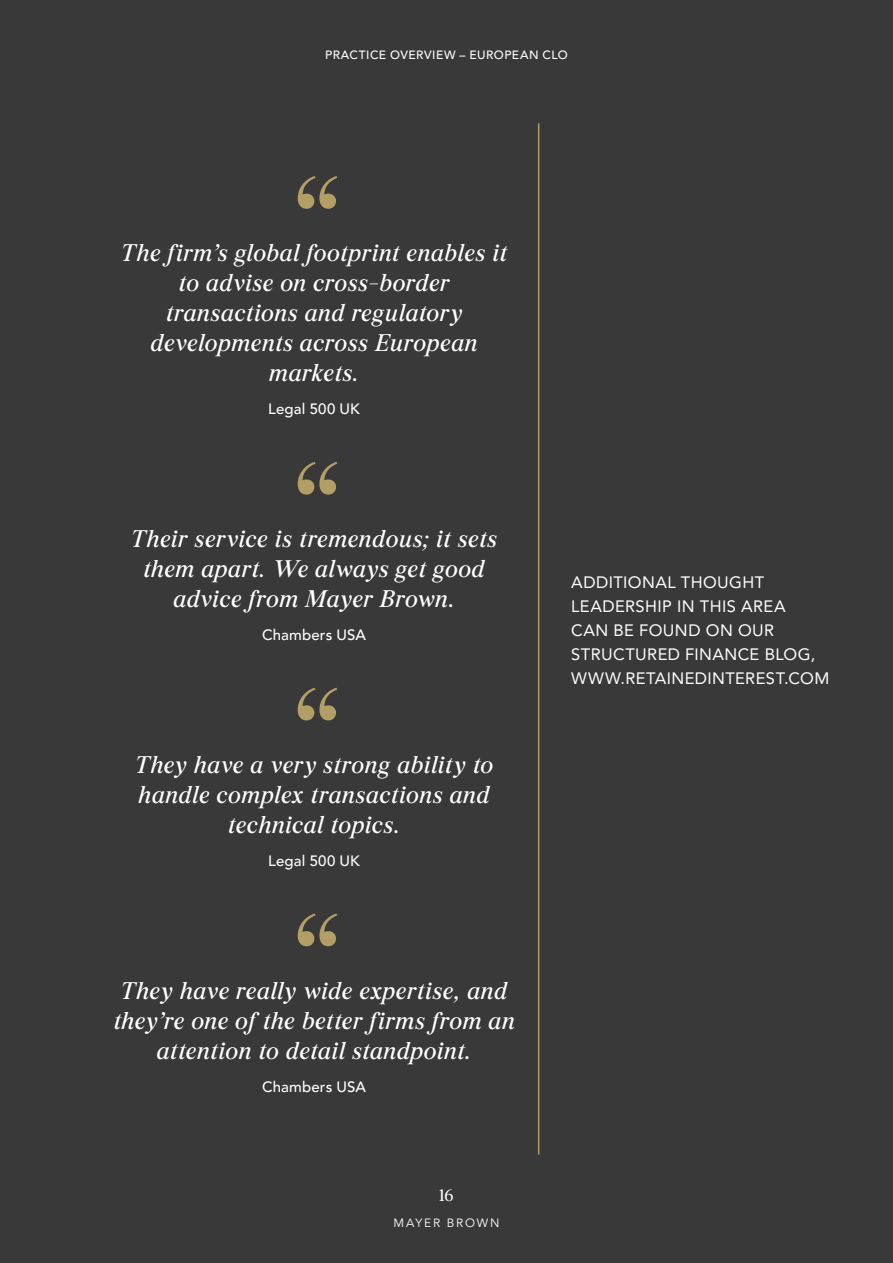
<style>
.page{position:relative;width:893px;height:1263px;background:#383938}
.page>*{position:absolute;margin:0;border:0;box-sizing:border-box;transform-origin:0 0}
.Large_Gold_Quote{font:120px "Burgess Pro";color:#b39e66}
.Qiuote_Centered_Burgess{font:italic 24px/30px "Burgess Pro";letter-spacing:.04em;color:#fff;text-align:center}
.t1{font:16.5px/24px "Avenir LT Pro";letter-spacing:.025em;color:#fff}
.Title_Large{font:16.5px "Burgess Pro";color:#fff}
.Body_copy_bold{font:500 15px "Avenir LT Pro";letter-spacing:.01em;color:#fff}
.Title_Large-2{font:500 12px "Avenir LT Pro";letter-spacing:.04em;color:#fff}
.Title_Large-3{font:12px "Avenir LT Pro";letter-spacing:.15em;color:#fff}
</style>
<div class="page">
<hr style="left:538px;top:123px;width:1px;height:1031px;background:#b39e66">
<p class="Title_Large-2" style="left:325px;top:47px;width:244px">PRACTICE OVERVIEW – EUROPEAN CLO</p>
<p class="Large_Gold_Quote" style="left:295px;top:147px;width:47px">“</p>
<p class="Qiuote_Centered_Burgess" style="left:121px;top:239px;width:387px">The firm’s global footprint enables it to advise on cross-border transactions and regulatory developments across European markets.</p>
<p class="Body_copy_bold" style="left:268px;top:400px;width:93px">Legal 500 UK</p>
<p class="Large_Gold_Quote" style="left:295px;top:433px;width:47px">“</p>
<p class="Qiuote_Centered_Burgess" style="left:131px;top:524px;width:367px">Their service is tremendous; it sets them apart. We always get good advice from Mayer Brown.</p>
<p class="Body_copy_bold" style="left:262px;top:626px;width:106px">Chambers USA</p>
<p class="Large_Gold_Quote" style="left:295px;top:658px;width:47px">“</p>
<p class="Qiuote_Centered_Burgess" style="left:135px;top:750px;width:359px">They have a very strong ability to handle complex transactions and technical topics.</p>
<p class="Body_copy_bold" style="left:268px;top:852px;width:93px">Legal 500 UK</p>
<p class="Large_Gold_Quote" style="left:295px;top:884px;width:47px">“</p>
<p class="Qiuote_Centered_Burgess" style="left:114px;top:976px;width:402px">They have really wide expertise, and they’re one of the better firms from an attention to detail standpoint.</p>
<p class="Body_copy_bold" style="left:262px;top:1078px;width:106px">Chambers USA</p>
<p class="Title_Large" style="left:440px;top:1185px;width:15px">16</p>
<p class="Title_Large-3" style="left:393px;top:1215px;width:108px">MAYER BROWN</p>
<p class="t1" style="left:571px;top:570px;width:260px">ADDITIONAL THOUGHT<br>LEADERSHIP IN THIS AREA<br>CAN BE FOUND ON OUR<br>STRUCTURED FINANCE BLOG,<br>WWW.RETAINEDINTEREST.COM</p>
</div>
